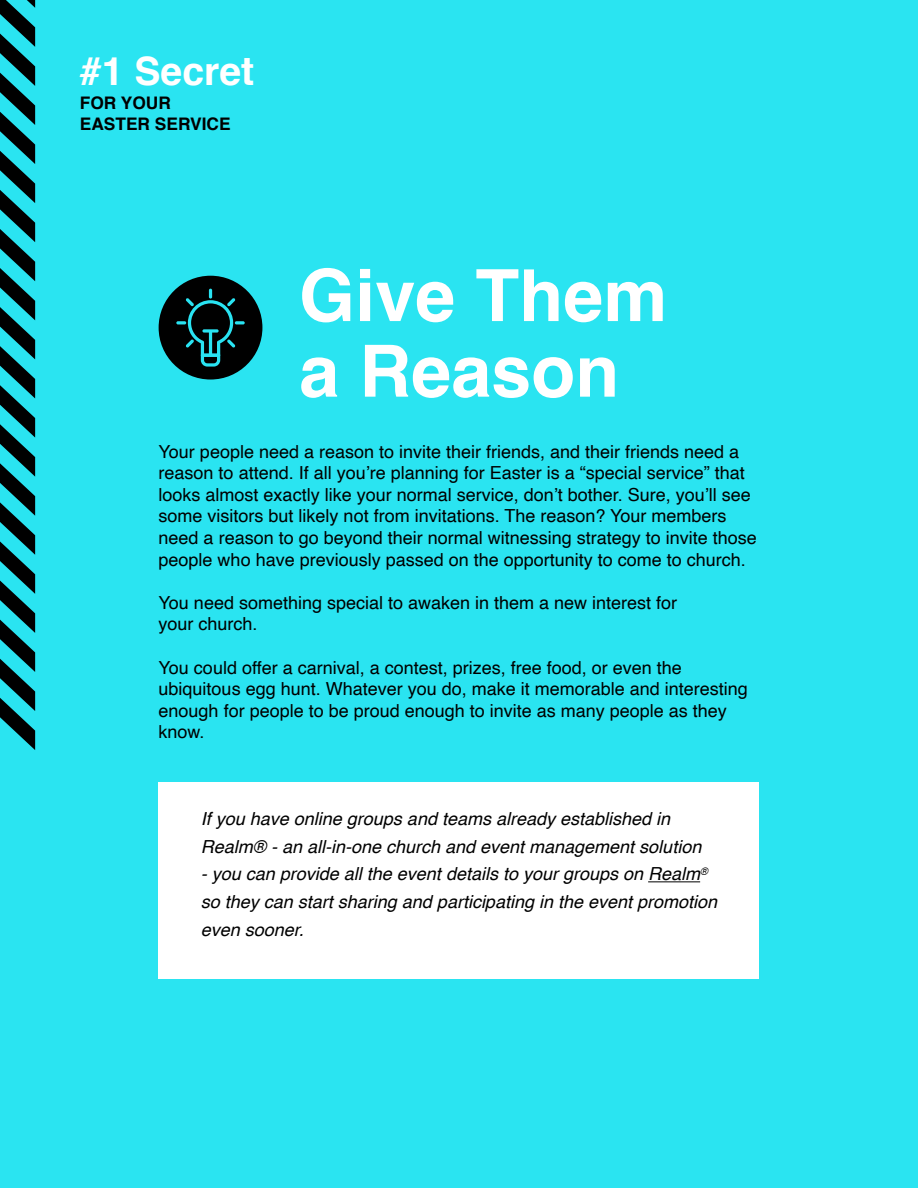
<style>
.page{position:relative;width:918px;height:1188px;background:#2ae4f1}
.page>*{position:absolute;margin:0;border:0;box-sizing:border-box;transform-origin:0 0}
.t1{font:700 72px/75.6px "Helvetica";color:#fff}
.t2{font:700 39.3px "Helvetica";color:#fff}
.t3{font:18px/21.6px "Helvetica";color:#000}
.t4{font:italic 18px/27.6px "Helvetica";color:#000}
.t5{font:700 17.25px/20.7px "Helvetica";color:#000}
</style>
<div class="page">
<svg style="left:0;top:0;width:35px;height:750px"></svg>
<div style="left:159px;top:782px;width:600px;height:196px;background:#fff"></div>
<hr style="left:648px;top:881px;width:52px;height:1px;background:#000">
<div style="left:159px;top:276px;width:103px;height:104px;background:#000;border-radius:50%"></div>
<svg style="left:176px;top:289px;width:69px;height:78px"></svg>
<h2 class="t2" style="left:80px;top:39px;width:176px">#1 Secret</h2>
<p class="t5" style="left:80px;top:93px;width:152px">FOR YOUR<br>EASTER SERVICE</p>
<h1 class="t1" style="left:299px;top:259px;width:370px">Give Them a Reason</h1>
<p class="t3" style="left:159px;top:441px;width:600px">Your people need a reason to invite their friends, and their friends need a reason to attend. If all you’re planning for Easter is a “special service” that looks almost exactly like your normal service, don’t bother. Sure, you’ll see some visitors but likely not from invitations. The reason? Your members need a reason to go beyond their normal witnessing strategy to invite those people who have previously passed on the opportunity to come to church.</p>
<p class="t3" style="left:159px;top:592px;width:520px">You need something special to awaken in them a new interest for your church.</p>
<p class="t3" style="left:159px;top:657px;width:591px">You could offer a carnival, a contest, prizes, free food, or even the ubiquitous egg hunt. Whatever you do, make it memorable and interesting enough for people to be proud enough to invite as many people as they know.</p>
<p class="t4" style="left:201px;top:806px;width:502px">If you have online groups and teams already established in<br>Realm® - an all-in-one church and event management solution</p>
<p class="t4" style="left:201px;top:861px;width:518px">- you can provide all the event details to your groups on Realm<sup>® </sup>so they can start sharing and participating in the event promotion even sooner.</p>
</div>
